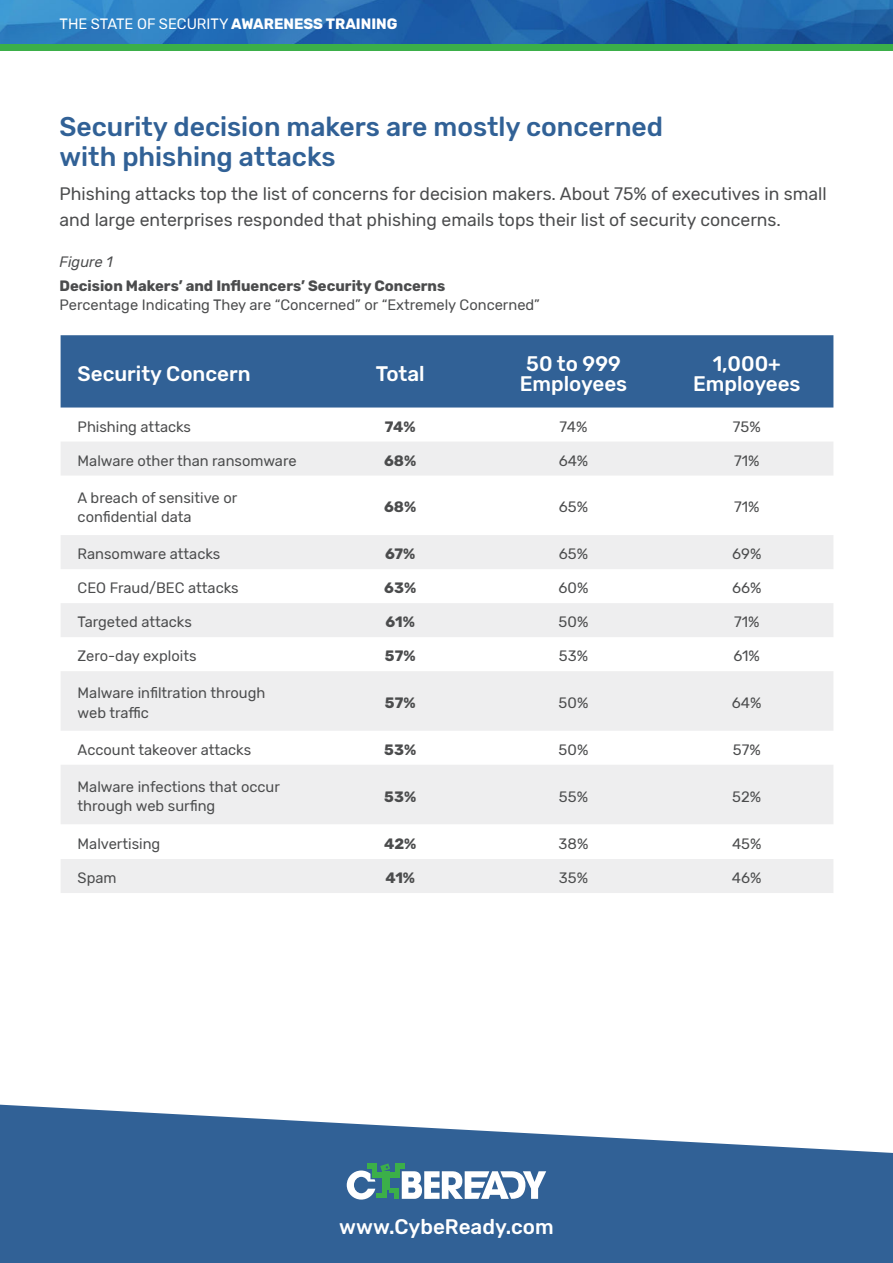
<style>
.page{position:relative;width:893px;height:1263px;background:#fff}
.page>*{position:absolute;margin:0;border:0;box-sizing:border-box;transform-origin:0 0}
.t1{font:500 27px/30px "Rubik";color:#316196}
.t2{font:500 21px/19.5px "Rubik";color:#fff;text-align:center}
.t3{font:18px/25.5px "Rubik";color:#4b4c4d}
.t4{font:15px/19.5px "Rubik";color:#4b4c4d}
.t5{font:700 15px "Rubik";color:#4b4c4d}
.t6{font:15px "Rubik";color:#fff}
.t7{font:italic 15px "Rubik";color:#4b4c4d}
.s1{font-weight:700}
</style>
<div class="page">
<svg style="left:0;top:1105px;width:893px;height:158px;fill:#316196"></svg>
<img style="left:0;top:0;width:893px;height:44px">
<svg style="left:402px;top:1170px;width:144px;height:29px"></svg>
<svg style="left:347px;top:1163px;width:43px;height:36px"></svg>
<div style="left:373px;top:1173px;width:18px;height:5px;background:#3baf49"></div>
<hr style="left:382px;top:1171px;width:4px;height:22px;background:#3baf49">
<hr style="left:386px;top:1171px;width:4px;height:18px;background:#3baf49">
<div style="left:372px;top:1169px;width:5px;height:9px;background:#3baf49"></div>
<div style="left:395px;top:1163px;width:9px;height:6px;background:#3baf49"></div>
<div style="left:390px;top:1173px;width:8px;height:5px;background:#3baf49"></div>
<div style="left:395px;top:1169px;width:5px;height:9px;background:#3baf49"></div>
<div style="left:376px;top:1193px;width:10px;height:5px;background:#3baf49"></div>
<div style="left:389px;top:1188px;width:10px;height:5px;background:#3baf49"></div>
<div style="left:394px;top:1188px;width:5px;height:11px;background:#3baf49"></div>
<div style="left:61px;top:335px;width:772px;height:72px;background:#316196"></div>
<svg style="left:61px;top:442px;width:772px;height:451px;fill:#eeeeef"></svg>
<div style="left:0;top:44px;width:893px;height:7px;background:#3baf49"></div>
<p class="t6" style="left:60px;top:15px;width:339px">THE STATE OF SECURITY <span class="s1">AWARENESS TRAINING</span></p>
<h1 class="t1" style="left:60px;top:113px;width:605px">Security decision makers are mostly concerned with phishing attacks</h1>
<p class="t3" style="left:60px;top:181px;width:769px">Phishing attacks top the list of concerns for decision makers. About 75% of executives in small and large enterprises responded that phishing emails tops their list of security concerns.</p>
<p class="t7" style="left:60px;top:256px;width:55px">Figure 1</p>
<p class="t5" style="left:60px;top:277px;width:387px">Decision Makers’ and Influencers’ Security Concerns</p>
<p class="t4" style="left:60px;top:296px;width:482px">Percentage Indicating They are “Concerned” or “Extremely Concerned”</p>
<h2 class="t2" style="left:520px;top:356px;width:109px">50 to 999<br>Employees</h2>
<h2 class="t2" style="left:693px;top:356px;width:109px">1,000+<br>Employees</h2>
<h2 class="t2" style="left:78px;top:365px;width:174px">Security Concern</h2>
<p class="t4" style="left:78px;top:417px;width:115px">Phishing attacks</p>
<p class="t5" style="left:385px;top:418px;width:32px">74%</p>
<p class="t4" style="left:560px;top:417px;width:29px">74%</p>
<p class="t4" style="left:733px;top:417px;width:29px">75%</p>
<p class="t4" style="left:78px;top:451px;width:220px">Malware other than ransomware</p>
<p class="t5" style="left:384px;top:452px;width:34px">68%</p>
<p class="t4" style="left:734px;top:451px;width:27px">71%</p>
<h2 class="t2" style="left:376px;top:365px;width:50px">Total</h2>
<p class="t4" style="left:559px;top:451px;width:31px">64%</p>
<p class="t4" style="left:78px;top:488px;width:161px">A breach of sensitive or confidential data</p>
<p class="t4" style="left:78px;top:544px;width:144px">Ransomware attacks</p>
<p class="t5" style="left:385px;top:545px;width:32px">67%</p>
<p class="t4" style="left:732px;top:544px;width:31px">69%</p>
<p class="t5" style="left:384px;top:498px;width:34px">68%</p>
<p class="t4" style="left:734px;top:498px;width:27px">71%</p>
<p class="t4" style="left:559px;top:498px;width:31px">65%</p>
<p class="t4" style="left:559px;top:544px;width:31px">65%</p>
<p class="t4" style="left:78px;top:579px;width:162px">CEO Fraud/BEC attacks</p>
<p class="t5" style="left:384px;top:579px;width:33px">63%</p>
<p class="t4" style="left:732px;top:579px;width:31px">66%</p>
<p class="t4" style="left:559px;top:579px;width:31px">60%</p>
<p class="t4" style="left:559px;top:613px;width:31px">50%</p>
<p class="t4" style="left:78px;top:613px;width:116px">Targeted attacks</p>
<p class="t5" style="left:386px;top:613px;width:31px">61%</p>
<p class="t4" style="left:734px;top:613px;width:27px">71%</p>
<p class="t4" style="left:78px;top:647px;width:120px">Zero-day exploits</p>
<p class="t5" style="left:385px;top:647px;width:32px">57%</p>
<p class="t4" style="left:559px;top:647px;width:31px">53%</p>
<p class="t4" style="left:734px;top:647px;width:28px">61%</p>
<p class="t5" style="left:385px;top:694px;width:32px">57%</p>
<p class="t4" style="left:732px;top:693px;width:31px">64%</p>
<p class="t4" style="left:78px;top:684px;width:189px">Malware infiltration through web traffic</p>
<p class="t4" style="left:78px;top:740px;width:175px">Account takeover attacks</p>
<p class="t5" style="left:384px;top:741px;width:33px">53%</p>
<p class="t4" style="left:733px;top:740px;width:29px">57%</p>
<p class="t4" style="left:559px;top:693px;width:31px">50%</p>
<p class="t4" style="left:559px;top:740px;width:31px">50%</p>
<p class="t4" style="left:78px;top:777px;width:204px">Malware infections that occur through web surfing</p>
<p class="t4" style="left:78px;top:834px;width:84px">Malvertising</p>
<p class="t5" style="left:384px;top:835px;width:34px">42%</p>
<p class="t4" style="left:732px;top:834px;width:31px">45%</p>
<p class="t5" style="left:384px;top:787px;width:33px">53%</p>
<p class="t4" style="left:732px;top:787px;width:31px">52%</p>
<p class="t4" style="left:559px;top:787px;width:31px">55%</p>
<p class="t4" style="left:559px;top:834px;width:31px">38%</p>
<p class="t4" style="left:78px;top:868px;width:40px">Spam</p>
<p class="t5" style="left:385px;top:869px;width:31px">41%</p>
<p class="t4" style="left:732px;top:868px;width:31px">46%</p>
<p class="t4" style="left:559px;top:868px;width:31px">35%</p>
<h2 class="t2" style="left:339px;top:1218px;width:216px">www.CybeReady.com</h2>
</div>
